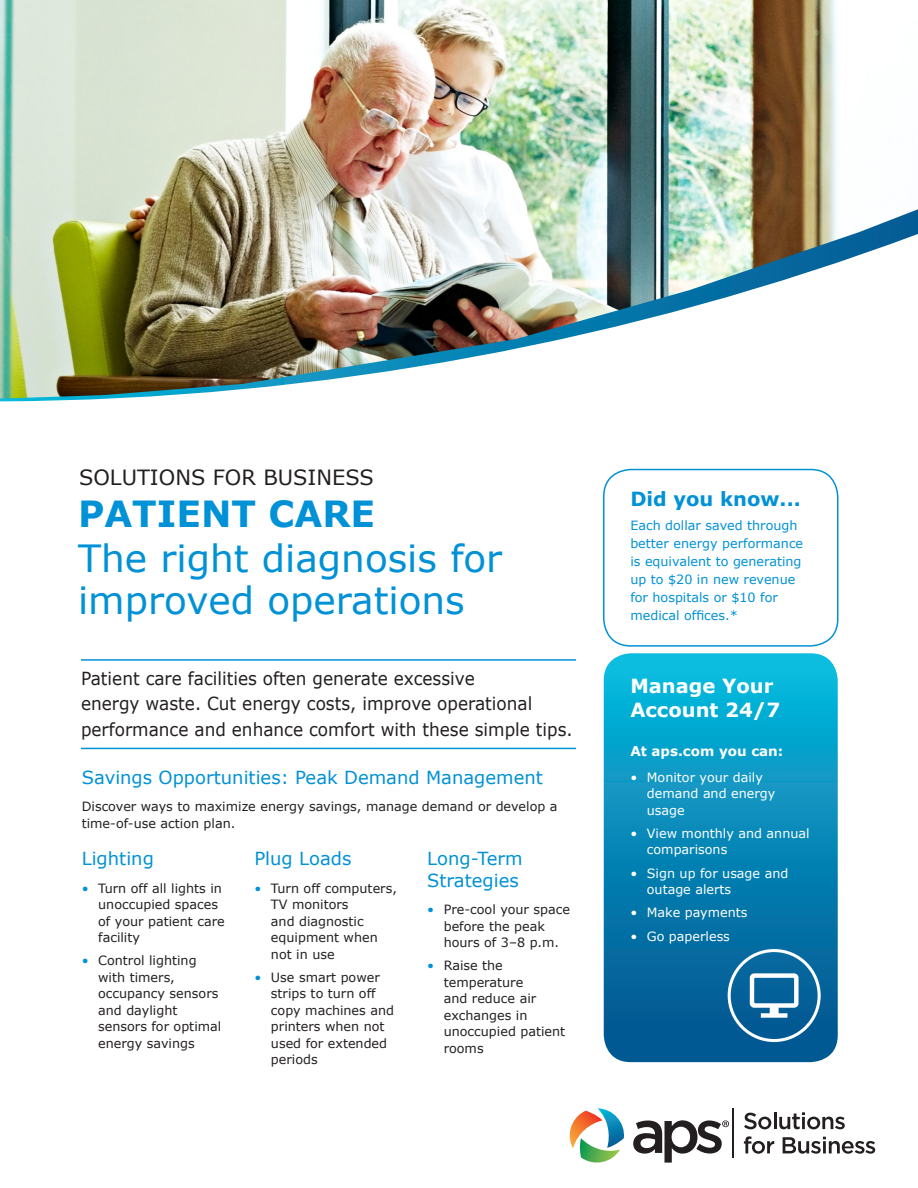
<style>
.page{position:relative;width:918px;height:1188px;background:#fff}
.page>*{position:absolute;margin:0;border:0;box-sizing:border-box;transform-origin:0 0}
.t1{font:37.5px/42px "Verdana";color:#0091d6}
.t2{font:700 36px "Verdana";color:#0091d6}
.t3{font:21px "Verdana";color:#231f20}
.t4{font:700 19.5px/24px "Verdana";color:#fff}
.t5{font:700 19.5px "Verdana";color:#0091d6}
.subhead{font:18px/25.5px "Verdana";color:#231f20;scale:.94 1}
.section_header{font:18px/21.6px "Verdana";color:#0091d6}
.t6{font:700 13.5px "Verdana";color:#fff}
.body{font:12.75px/16.5px "Verdana";color:#231f20}
.t7{font:12.75px/18px "Verdana";color:#0091d6}
.bullets_white{font:12.75px/16.5px "Verdana";color:#fff}
.s1{color:#0091d6}
</style>
<div class="page">
<svg style="left:744px;top:1112px;width:101px;height:17px"></svg>
<svg style="left:744px;top:1136px;width:30px;height:18px"></svg>
<svg style="left:783px;top:1137px;width:92px;height:17px"></svg>
<hr style="left:732px;top:1109px;width:1px;height:49px;background:#231f20">
<svg style="left:633px;top:1120px;width:96px;height:43px"></svg>
<svg style="left:570px;top:1108px;width:54px;height:55px"></svg>
<svg style="left:604px;top:653px;width:234px;height:409px;background:#0889b8"></svg>
<hr style="left:81px;top:659px;width:495px;height:2px;background:#0091d6">
<hr style="left:81px;top:748px;width:495px;height:1px;background:#0091d6">
<svg style="left:728px;top:949px;width:93px;height:93px;background:#347fac"></svg>
<div style="left:603px;top:469px;width:235px;height:178px;border:2px solid #0091d6;border-radius:27px"></div>
<img style="left:0;top:0;width:918px;height:399px">
<p class="t3" style="left:79px;top:464px;width:296px">SOLUTIONS FOR BUSINESS</p>
<p class="t2" style="left:78px;top:490px;width:299px">PATIENT CARE</p>
<p class="t1" style="left:78px;top:538px;width:426px">The right diagnosis for improved operations</p>
<p class="subhead" style="left:81px;top:666px;width:525px">Patient care facilities often generate excessive<br>energy waste. Cut energy costs, improve operational performance and enhance comfort with these simple tips.</p>
<p class="section_header" style="left:82px;top:767px;width:463px">Savings Opportunities: Peak Demand Management</p>
<p class="body" style="left:82px;top:798px;width:477px">Discover ways to maximize energy savings, manage demand or develop a time-of-use action plan.</p>
<p class="section_header" style="left:82px;top:848px;width:74px">Lighting</p>
<p class="body" style="left:98px;top:880px;width:128px;text-indent:-16px"><span class="s1">•</span> Turn off all lights in unoccupied spaces of your patient care facility</p>
<p class="body" style="left:98px;top:953px;width:125px;text-indent:-16px"><span class="s1">•</span> Control lighting with timers, occupancy sensors and daylight sensors for optimal energy savings</p>
<p class="section_header" style="left:254px;top:848px;width:99px">Plug Loads</p>
<p class="body" style="left:271px;top:880px;width:128px;text-indent:-16px"><span class="s1">•</span> Turn off computers,<br>TV monitors<br>and diagnostic equipment when not in use</p>
<p class="body" style="left:271px;top:969px;width:125px;text-indent:-16px"><span class="s1">•</span> Use smart power strips to turn off copy machines and printers when not used for extended periods</p>
<p class="section_header" style="left:427px;top:848px;width:97px">Long-Term<br>Strategies</p>
<p class="body" style="left:444px;top:902px;width:128px;text-indent:-16px"><span class="s1">•</span> Pre-cool your space before the peak hours of 3–8 p.m.</p>
<p class="body" style="left:444px;top:958px;width:123px;text-indent:-16px"><span class="s1">•</span> Raise the temperature<br>and reduce air exchanges in unoccupied patient rooms</p>
<p class="t5" style="left:630px;top:487px;width:172px">Did you know...</p>
<p class="t7" style="left:630px;top:517px;width:174px">Each dollar saved through better energy performance is equivalent to generating up to $20 in new revenue for hospitals or $10 for medical offices.*</p>
<p class="t4" style="left:630px;top:674px;width:151px">Manage Your<br>Account 24/7</p>
<p class="t6" style="left:630px;top:743px;width:154px">At aps.com you can:</p>
<p class="bullets_white" style="left:647px;top:769px;width:130px;text-indent:-16px">• Monitor your daily demand and energy usage</p>
<p class="bullets_white" style="left:647px;top:825px;width:164px;text-indent:-16px">• View monthly and annual comparisons</p>
<p class="bullets_white" style="left:647px;top:865px;width:143px;text-indent:-16px">• Sign up for usage and outage alerts</p>
<p class="bullets_white" style="left:630px;top:905px;width:119px">• Make payments</p>
<p class="bullets_white" style="left:630px;top:928px;width:101px">• Go paperless</p>
</div>
